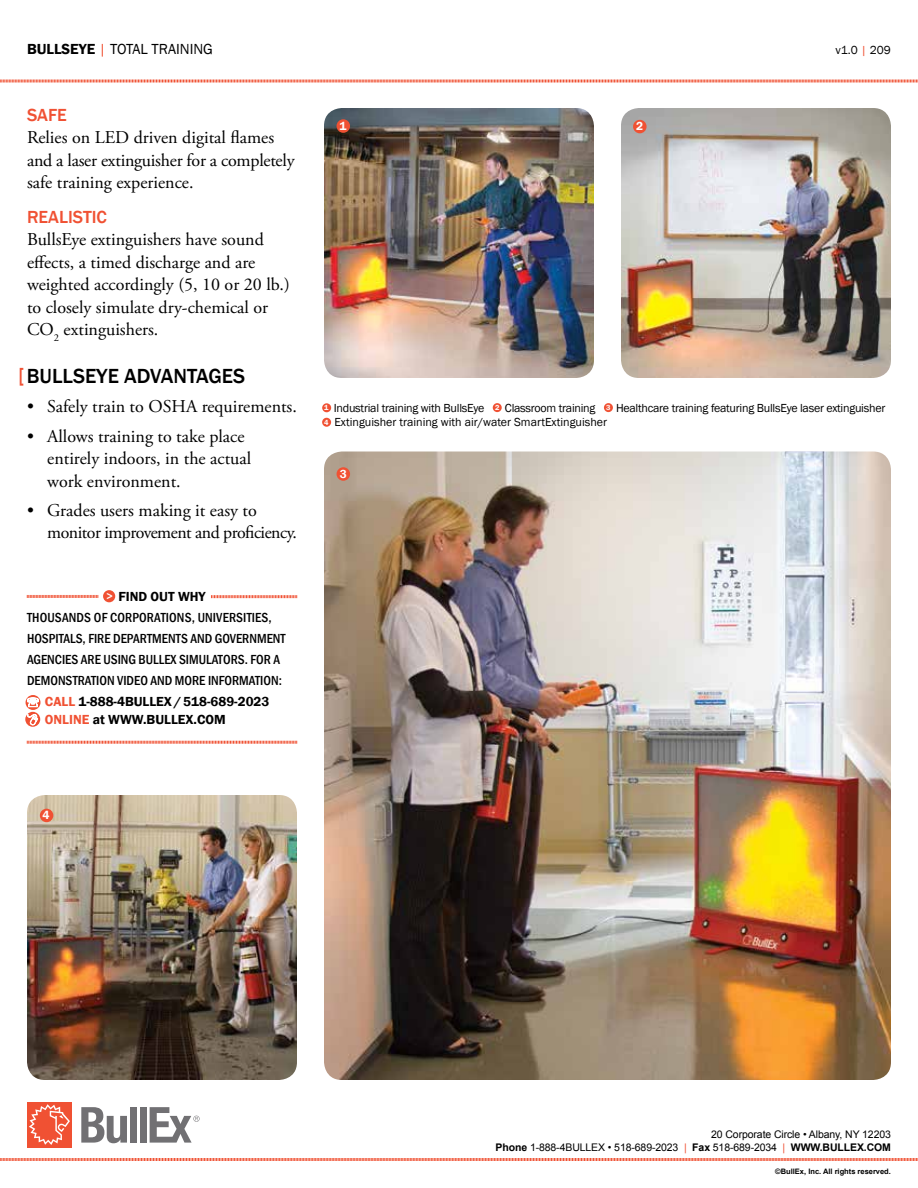
<style>
.page{position:relative;width:918px;height:1188px;background:#fff}
.page>*{position:absolute;margin:0;border:0;box-sizing:border-box;transform-origin:0 0}
.t1{font:500 21px "Franklin Gothic";color:#000}
.t2{font:18px/22.5px "Adobe Garamond Pro";color:#000}
.t3{font:18px/22.5px "Adobe Garamond Pro";letter-spacing:-.03em;color:#000}
.t4{font:500 18px "Franklin Gothic";color:#f05133}
.t5{font:15px "Franklin Gothic";color:#000}
.t6{font:500 condensed 13.5px "Franklin Gothic";color:#000}
.t7{font:600 13.5px "Franklin Gothic";color:#000}
.t8{font:12px/14.4px "Franklin Gothic";letter-spacing:-.02em;color:#000}
.t9{font:600 12px "Franklin Gothic";color:#fff}
.t10{font:500 condensed 12px "Franklin Gothic";color:#fff}
.t11{font:10.5px/13.5px "Arial";letter-spacing:-.01em;color:#000;text-align:right}
.t12{font:700 7.5px "Arial";color:#000}
.s1{font-weight:600}
.s2{color:#f05133}
.s3{font-weight:600;font-size:7.5px;color:#fff}
.s4{font-weight:700}
</style>
<div class="page">
<img style="left:324px;top:108px;width:270px;height:270px">
<img style="left:621px;top:108px;width:270px;height:270px">
<img style="left:324px;top:452px;width:567px;height:628px">
<img style="left:27px;top:795px;width:270px;height:285px">
<svg style="left:0;top:79px;width:918px;height:4px;background:#f7a798"></svg>
<svg style="left:0;top:1158px;width:918px;height:3px;background:#f48a76"></svg>
<div style="left:27px;top:1102px;width:45px;height:45px;background:#f05133"></div>
<svg style="left:29px;top:1104px;width:41px;height:41px"></svg>
<svg style="left:81px;top:1107px;width:46px;height:36px"></svg>
<div style="left:130px;top:1107px;width:7px;height:36px;background:#717073"></div>
<div style="left:140px;top:1107px;width:7px;height:36px;background:#717073"></div>
<svg style="left:150px;top:1107px;width:50px;height:36px"></svg>
<div style="left:322px;top:403px;width:9px;height:9px;background:#f05133;border-radius:50%"></div>
<div style="left:322px;top:418px;width:9px;height:9px;background:#f05133;border-radius:50%"></div>
<div style="left:493px;top:403px;width:9px;height:9px;background:#f05133;border-radius:50%"></div>
<div style="left:604px;top:403px;width:9px;height:9px;background:#f05133;border-radius:50%"></div>
<div style="left:337px;top:119px;width:13px;height:14px;background:#f05133;border-radius:50%"></div>
<div style="left:633px;top:120px;width:14px;height:13px;background:#f05133;border-radius:50%"></div>
<div style="left:337px;top:467px;width:13px;height:14px;background:#f05133;border-radius:50%"></div>
<div style="left:103px;top:590px;width:12px;height:12px;background:#f05133;border-radius:50%"></div>
<div style="left:26px;top:695px;width:14px;height:15px;background:#f05133;border-radius:50%"></div>
<svg style="left:27px;top:595px;width:72px;height:3px"></svg>
<svg style="left:27px;top:741px;width:270px;height:3px"></svg>
<svg style="left:211px;top:595px;width:86px;height:3px"></svg>
<div style="left:40px;top:809px;width:13px;height:13px;background:#f05133;border-radius:50%"></div>
<svg style="left:25px;top:697px;width:14px;height:29px"></svg>
<p class="t5" style="left:27px;top:40px;width:188px"><span class="s1">BULLSEYE</span> <span class="s2">|</span> Total Training</p>
<p class="t8" style="left:835px;top:43px;width:57px">v1.0 <span class="s2">|</span> 209</p>
<p class="t4" style="left:27px;top:103px;width:31px">SAFE</p>
<p class="t2" style="left:27px;top:127px;width:269px">Relies on LED driven digital flames and a laser extinguisher for a completely safe training experience.</p>
<p class="t4" style="left:27px;top:205px;width:81px">REALISTIC</p>
<p class="t2" style="left:27px;top:229px;width:264px">BullsEye extinguishers have sound effects, a timed discharge and are weighted accordingly (5, 10 or 20 lb.) to closely simulate dry-chemical or<br>CO<sub>2</sub> extinguishers.</p>
<p class="t1" style="left:19px;top:363px;width:228px"><span class="s2">[</span>BULLSEYE ADVANTAGES</p>
<p class="t2" style="left:27px;top:396px;width:271px">• Safely train to OSHA requirements.</p>
<p class="t2" style="left:47px;top:425px;width:205px;text-indent:-20px">• Allows training to take place entirely indoors, in the actual work environment.</p>
<p class="t3" style="left:47px;top:500px;width:251px;text-indent:-20px">• Grades users making it easy to monitor improvement and proficiency.</p>
<p class="t7" style="left:118px;top:588px;width:89px">FIND OUT WHY</p>
<p class="t6" style="left:27px;top:608px;width:246px">THOUSANDS OF CORPORATIONS, UNIVERSITIES,</p>
<p class="t6" style="left:27px;top:629px;width:260px">HOSPITALS, FIRE DEPARTMENTS AND GOVERNMENT</p>
<p class="t6" style="left:27px;top:650px;width:255px">AGENCIES ARE USING BULLEX SIMULATORS. FOR A</p>
<p class="t6" style="left:27px;top:671px;width:256px">DEMONSTRATION VIDEO AND MORE INFORMATION:</p>
<p class="t7" style="left:45px;top:693px;width:226px"><span class="s2">CALL</span> 1-888-4BULLEX / 518-689-2023</p>
<p class="t7" style="left:45px;top:711px;width:182px"><span class="s2">ONLINE</span> AT WWW.BULLEX.COM</p>
<p class="t10" style="left:106px;top:588px;width:8px">&gt;</p>
<p class="t9" style="left:340px;top:118px;width:9px">1</p>
<p class="t9" style="left:636px;top:119px;width:9px">2</p>
<p class="t8" style="left:324px;top:401px;width:563px"><span class="s3">1</span> Industrial training with BullsEye <span class="s3">2</span> Classroom training <span class="s3">3</span> Healthcare training featuring BullsEye laser extinguisher<br><span class="s3">4</span> Extinguisher training with air/water SmartExtinguisher</p>
<p class="t9" style="left:340px;top:467px;width:9px">3</p>
<p class="t9" style="left:42px;top:808px;width:9px">4</p>
<p class="t11" style="left:496px;top:1127px;width:397px">20 Corporate Circle • Albany, NY 12203<br><span class="s4">Phone</span> 1-888-4BULLEX • 518-689-2023 <span class="s2">|</span> <span class="s4">Fax</span> 518-689-2034 <span class="s2">|</span> <span class="s4">www.bullex.com</span></p>
<p class="t12" style="left:775px;top:1166px;width:117px">©BullEx, Inc. All rights reserved.</p>
</div>
